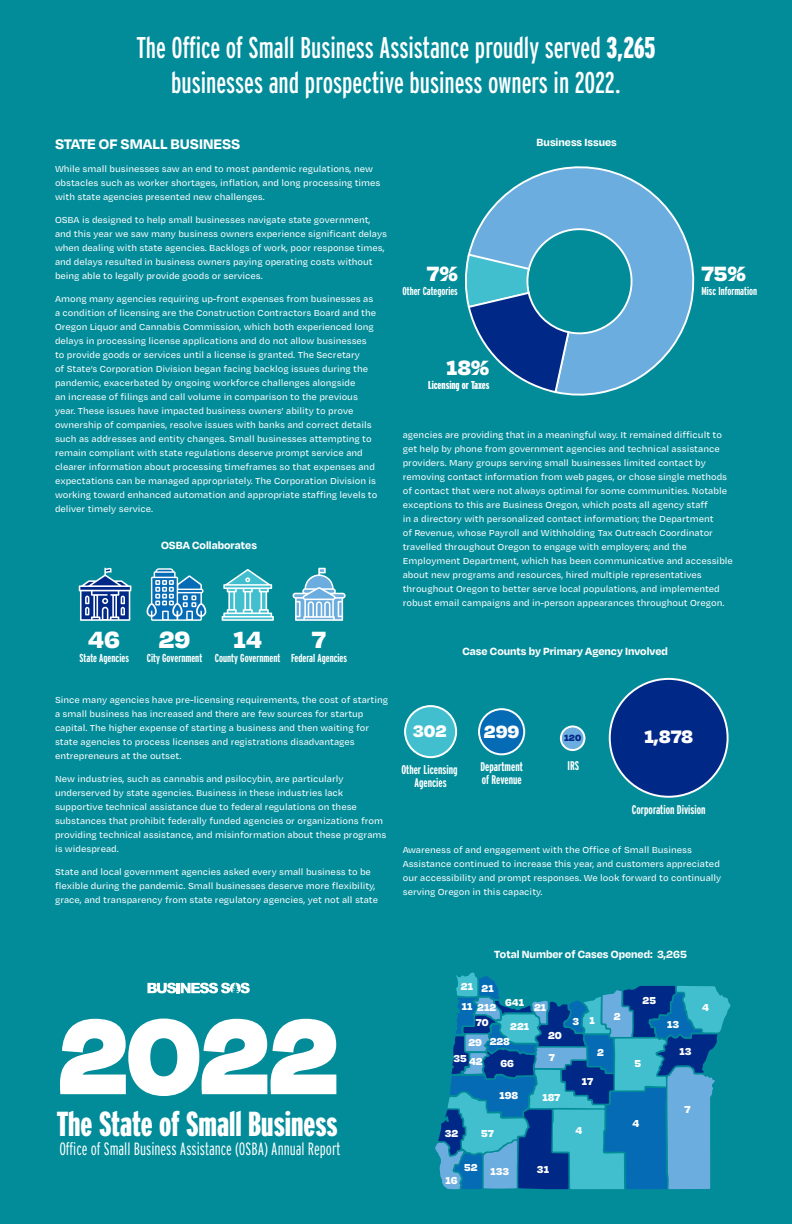
<style>
.page{position:relative;width:792px;height:1224px;background:#028c99}
.page>*{position:absolute;margin:0;border:0;box-sizing:border-box;transform-origin:0 0}
.t1{font:900 123px "Degular Display";color:#fff}
.t2{font:900 34.7px "Interstate Compressed";color:#fff}
.t3{font:30px/35px "Interstate Compressed";color:#fff;text-align:center}
.t4{font:900 27.1px "Degular";color:#fff}
.t5{font:900 23.8px "Degular";color:#fff}
.t6{font:900 20.8px "Degular";color:#fff}
.t7{font:900 20.4px "Degular";color:#fff}
.t8{font:900 19.2px "Degular";color:#fff}
.t9{font:300 17.8px "Interstate Compressed";color:#fff}
.t10{font:700 16px "Degular";color:#fff}
.t11{font:700 12.6px/13px "Interstate Compressed";color:#fff;text-align:center}
.t12{font:700 12px "Degular";color:#fff}
.t13{font:900 11.6px/22.3px "Degular";color:#fff}
.t14{font:700 11.5px "Interstate Compressed";color:#fff}
.t15{font:900 11.5px "Degular";color:#fff}
.t16{font:700 11.4px "Interstate Compressed";color:#fff}
.t17{font:900 11.4px "Interstate Compressed";color:#fff}
.t18{font:900 10.4px "Degular";color:#002987}
.t19{font:500 10px/14px "Degular Text";color:#fff}
.s1{font-weight:900}
</style>
<div class="page">
<svg style="left:147px;top:983px;width:103px;height:10px"></svg>
<svg style="left:435px;top:972px;width:296px;height:217px"></svg>
<svg style="left:404px;top:705px;width:53px;height:53px"></svg>
<svg style="left:478px;top:708px;width:47px;height:47px"></svg>
<svg style="left:609px;top:678px;width:120px;height:120px"></svg>
<svg style="left:560px;top:726px;width:25px;height:25px"></svg>
<svg style="left:468px;top:166px;width:227px;height:230px;fill:#6badde"></svg>
<svg style="left:465px;top:254px;width:105px;height:139px"></svg>
<svg style="left:79px;top:568px;width:52px;height:53px"></svg>
<svg style="left:222px;top:569px;width:52px;height:52px"></svg>
<svg style="left:292px;top:568px;width:54px;height:53px"></svg>
<svg style="left:146px;top:568px;width:60px;height:53px"></svg>
<h3 class="t3" style="left:136px;top:30px;width:521px">The Office of Small Business Assistance proudly served <span class="s1">3,265 </span>businesses and prospective business owners in 2022.</h3>
<h3 class="t10" style="left:55px;top:134px;width:187px">STATE OF SMALL BUSINESS</h3>
<p class="t19" style="left:55px;top:162px;width:327px">While small businesses saw an end to most pandemic regulations, new obstacles such as worker shortages, inflation, and long processing times with state agencies presented new challenges.</p>
<p class="t19" style="left:55px;top:213px;width:334px">OSBA is designed to help small businesses navigate state government, and this year we saw many business owners experience significant delays when dealing with state agencies. Backlogs of work, poor response times, and delays resulted in business owners paying operating costs without being able to legally provide goods or services.</p>
<p class="t19" style="left:55px;top:292px;width:324px">Among many agencies requiring up-front expenses from businesses as a condition of licensing are the Construction Contractors Board and the Oregon Liquor and Cannabis Commission, which both experienced long delays in processing license applications and do not allow businesses to provide goods or services until a license is granted. The Secretary<br>of State’s Corporation Division began facing backlog issues during the pandemic, exacerbated by ongoing workforce challenges alongside<br>an increase of filings and call volume in comparison to the previous year. These issues have impacted business owners’ ability to prove ownership of companies, resolve issues with banks and correct details such as addresses and entity changes. Small businesses attempting to remain compliant with state regulations deserve prompt service and clearer information about processing timeframes so that expenses and expectations can be managed appropriately. The Corporation Division is working toward enhanced automation and appropriate staffing levels to deliver timely service.</p>
<p class="t12" style="left:161px;top:538px;width:97px">OSBA Collaborates</p>
<h3 class="t4" style="left:88px;top:622px;width:33px">46</h3>
<p class="t14" style="left:80px;top:652px;width:51px">State Agencies</p>
<h3 class="t4" style="left:159px;top:622px;width:33px">29</h3>
<p class="t14" style="left:147px;top:652px;width:57px">City Government</p>
<h3 class="t4" style="left:233px;top:622px;width:30px">14</h3>
<p class="t14" style="left:215px;top:652px;width:67px">County Government</p>
<h3 class="t4" style="left:312px;top:622px;width:16px">7</h3>
<p class="t14" style="left:291px;top:652px;width:57px">Federal Agencies</p>
<p class="t19" style="left:55px;top:693px;width:335px">Since many agencies have pre-licensing requirements, the cost of starting a small business has increased and there are few sources for startup capital. The higher expense of starting a business and then waiting for state agencies to process licenses and registrations disadvantages entrepreneurs at the outset.</p>
<p class="t19" style="left:55px;top:772px;width:333px">New industries, such as cannabis and psilocybin, are particularly underserved by state agencies. Business in these industries lack supportive technical assistance due to federal regulations on these substances that prohibit federally funded agencies or organizations from providing technical assistance, and misinformation about these programs is widespread.</p>
<p class="t19" style="left:55px;top:865px;width:325px">State and local government agencies asked every small business to be flexible during the pandemic. Small businesses deserve more flexibility, grace, and transparency from state regulatory agencies, yet not all state</p>
<p class="t12" style="left:537px;top:134px;width:82px">Business Issues</p>
<h3 class="t5" style="left:427px;top:258px;width:33px">7%</h3>
<p class="t16" style="left:402px;top:285px;width:57px">Other Categories</p>
<h3 class="t5" style="left:447px;top:352px;width:44px">18%</h3>
<p class="t17" style="left:428px;top:378px;width:63px">Licensing or Taxes</p>
<h3 class="t5" style="left:701px;top:258px;width:46px">75%</h3>
<p class="t16" style="left:701px;top:284px;width:57px">Misc Information</p>
<p class="t19" style="left:403px;top:427px;width:332px">agencies are providing that in a meaningful way. It remained difficult to get help by phone from government agencies and technical assistance providers. Many groups serving small businesses limited contact by removing contact information from web pages, or chose single methods of contact that were not always optimal for some communities. Notable exceptions to this are Business Oregon, which posts all agency staff<br>in a directory with personalized contact information; the Department<br>of Revenue, whose Payroll and Withholding Tax Outreach Coordinator travelled throughout Oregon to engage with employers; and the Employment Department, which has been communicative and accessible about new programs and resources, hired multiple representatives throughout Oregon to better serve local populations, and implemented robust email campaigns and in-person appearances throughout Oregon.</p>
<p class="t12" style="left:462px;top:644px;width:207px">Case Counts by Primary Agency Involved</p>
<h3 class="t8" style="left:413px;top:719px;width:35px">302</h3>
<h3 class="t7" style="left:484px;top:718px;width:37px">299</h3>
<p class="t18" style="left:564px;top:731px;width:19px">120</p>
<h3 class="t6" style="left:645px;top:723px;width:50px">1,878</h3>
<p class="t11" style="left:401px;top:763px;width:58px">Other Licensing<br>Agencies</p>
<p class="t11" style="left:480px;top:760px;width:44px;text-align:left">Department of Revenue</p>
<p class="t11" style="left:567px;top:759px;width:13px">IRS</p>
<p class="t11" style="left:632px;top:803px;width:75px">Corporation Division</p>
<p class="t19" style="left:403px;top:842px;width:320px">Awareness of and engagement with the Office of Small Business Assistance continued to increase this year, and customers appreciated our accessibility and prompt responses. We look forward to continually serving Oregon in this capacity.</p>
<h1 class="t1" style="left:59px;top:982px;width:281px">2022</h1>
<h2 class="t2" style="left:57px;top:1104px;width:283px">The State of Small Business</h2>
<h3 class="t9" style="left:59px;top:1139px;width:283px">Office of Small Business Assistance (OSBA) Annual Report</h3>
<p class="t12" style="left:494px;top:947px;width:194px">Total Number of Cases Opened: 3,265</p>
<p class="t13" style="left:461px;top:975px;width:34px">21 21</p>
<p class="t13" style="left:505px;top:990px;width:21px">641</p>
<p class="t13" style="left:462px;top:996px;width:36px">11 212</p>
<p class="t13" style="left:500px;top:1029px;width:15px;text-indent:-11px">228<br>66</p>
<p class="t13" style="left:500px;top:1084px;width:20px">198</p>
<p class="t13" style="left:534px;top:995px;width:14px">21</p>
<p class="t15" style="left:476px;top:1015px;width:14px">70</p>
<p class="t13" style="left:510px;top:1015px;width:21px">221</p>
<p class="t13" style="left:548px;top:1023px;width:15px">20<br>7</p>
<p class="t13" style="left:453px;top:1033px;width:31px;line-height:17.4px;text-align:right">29<br>35 42</p>
<p class="t13" style="left:542px;top:1085px;width:19px">187</p>
<p class="t13" style="left:572px;top:1009px;width:24px">3 1</p>
<p class="t13" style="left:597px;top:1040px;width:8px">2</p>
<p class="t13" style="left:582px;top:1069px;width:13px">17</p>
<p class="t13" style="left:445px;top:1121px;width:15px">32</p>
<p class="t13" style="left:481px;top:1121px;width:14px">57</p>
<p class="t13" style="left:575px;top:1118px;width:8px">4</p>
<p class="t13" style="left:446px;top:1168px;width:14px">16</p>
<p class="t13" style="left:464px;top:1160px;width:47px">52 133</p>
<p class="t13" style="left:537px;top:1157px;width:14px">31</p>
<p class="t13" style="left:614px;top:1004px;width:8px">2</p>
<p class="t13" style="left:643px;top:989px;width:15px">25</p>
<p class="t13" style="left:634px;top:1052px;width:8px">5</p>
<p class="t13" style="left:667px;top:1013px;width:14px">13</p>
<p class="t13" style="left:680px;top:1040px;width:14px">13</p>
<p class="t13" style="left:632px;top:1111px;width:8px">4</p>
<p class="t13" style="left:684px;top:1098px;width:8px">7</p>
<p class="t13" style="left:702px;top:995px;width:8px">4</p>
</div>
